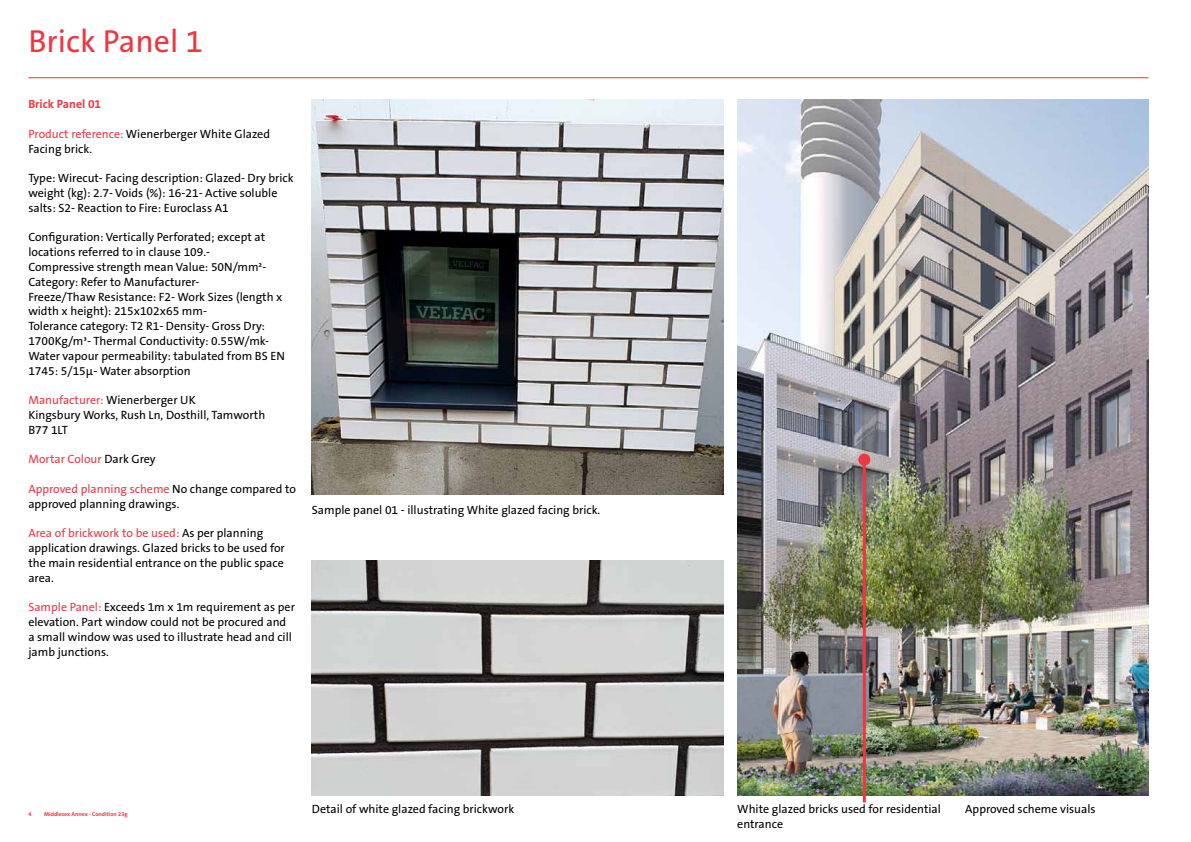
<style>
.page{position:relative;width:1191px;height:842px;background:#fff}
.page>*{position:absolute;margin:0;border:0;box-sizing:border-box;transform-origin:0 0}
.t1{font:32px "The Sans B5 Plain";color:#ef3742}
.t2{font:12px/14.8px "The Sans B5 Plain";color:#000}
.t3{font:12px "The Sans B5 Plain";color:#ef3742}
.t4{font:700 12px "The Sans B7";color:#ef3742}
.t5{font:700 5.8px "The Sans B7";color:#ef3742}
.s1{color:#ef3742}
.s2{color:#000}
</style>
<div class="page">
<hr style="left:28px;top:78px;width:1120px;height:1px;background:#ef3742">
<img style="left:312px;top:99px;width:411px;height:395px">
<img style="left:312px;top:560px;width:411px;height:235px">
<img style="left:737px;top:99px;width:411px;height:696px">
<hr style="left:863px;top:460px;width:3px;height:342px;background:#ef3742">
<div style="left:858px;top:454px;width:12px;height:12px;background:#ef3742;border-radius:50%"></div>
<h1 class="t1" style="left:28px;top:24px;width:176px">Brick Panel 1</h1>
<p class="t4" style="left:28px;top:98px;width:74px">Brick Panel 01</p>
<p class="t2" style="left:28px;top:127px;width:243px"><span class="s1">Product reference:</span> Wienerberger White Glazed<br>Facing brick.</p>
<p class="t2" style="left:28px;top:171px;width:267px">Type: Wirecut- Facing description: Glazed- Dry brick weight (kg): 2.7- Voids (%): 16-21- Active soluble salts: S2- Reaction to Fire: Euroclass A1</p>
<p class="t2" style="left:28px;top:230px;width:258px">Configuration: Vertically Perforated; except at locations referred to in clause 109.-<br>Compressive strength mean Value: 50N/mm²- Category: Refer to Manufacturer-<br>Freeze/Thaw Resistance: F2- Work Sizes (length x width x height): 215x102x65 mm-<br>Tolerance category: T2 R1- Density- Gross Dry:<br>1700Kg/m³- Thermal Conductivity: 0.55W/mk-Water vapour permeability: tabulated from BS EN 1745: 5/15μ- Water absorption</p>
<p class="t2" style="left:28px;top:393px;width:238px"><span class="s1">Manufacturer:</span> Wienerberger UK<br>Kingsbury Works, Rush Ln, Dosthill, Tamworth<br>B77 1LT</p>
<p class="t3" style="left:28px;top:453px;width:129px">Mortar Colour <span class="s2">Dark Grey</span></p>
<p class="t2" style="left:28px;top:482px;width:269px"><span class="s1">Approved planning scheme</span> No change compared to approved planning drawings.</p>
<p class="t2" style="left:28px;top:526px;width:258px"><span class="s1">Area of brickwork to be used:</span> As per planning application drawings. Glazed bricks to be used for the main residential entrance on the public space area.</p>
<p class="t2" style="left:28px;top:600px;width:268px"><span class="s1">Sample Panel:</span> Exceeds 1m x 1m requirement as per elevation. Part window could not be procured and a small window was used to illustrate head and cill jamb junctions.</p>
<p class="t2" style="left:312px;top:502px;width:290px">Sample panel 01 - illustrating White glazed facing brick.</p>
<p class="t5" style="left:28px;top:810px;width:5px">4</p>
<p class="t5" style="left:44px;top:810px;width:85px">Middlesex Annex - Condition 23g</p>
<p class="t2" style="left:312px;top:802px;width:204px">Detail of white glazed facing brickwork</p>
<p class="t2" style="left:737px;top:802px;width:205px">White glazed bricks used for residential</p>
<p class="t2" style="left:965px;top:802px;width:132px">Approved scheme visuals</p>
<p class="t2" style="left:737px;top:817px;width:47px">entrance</p>
</div>
